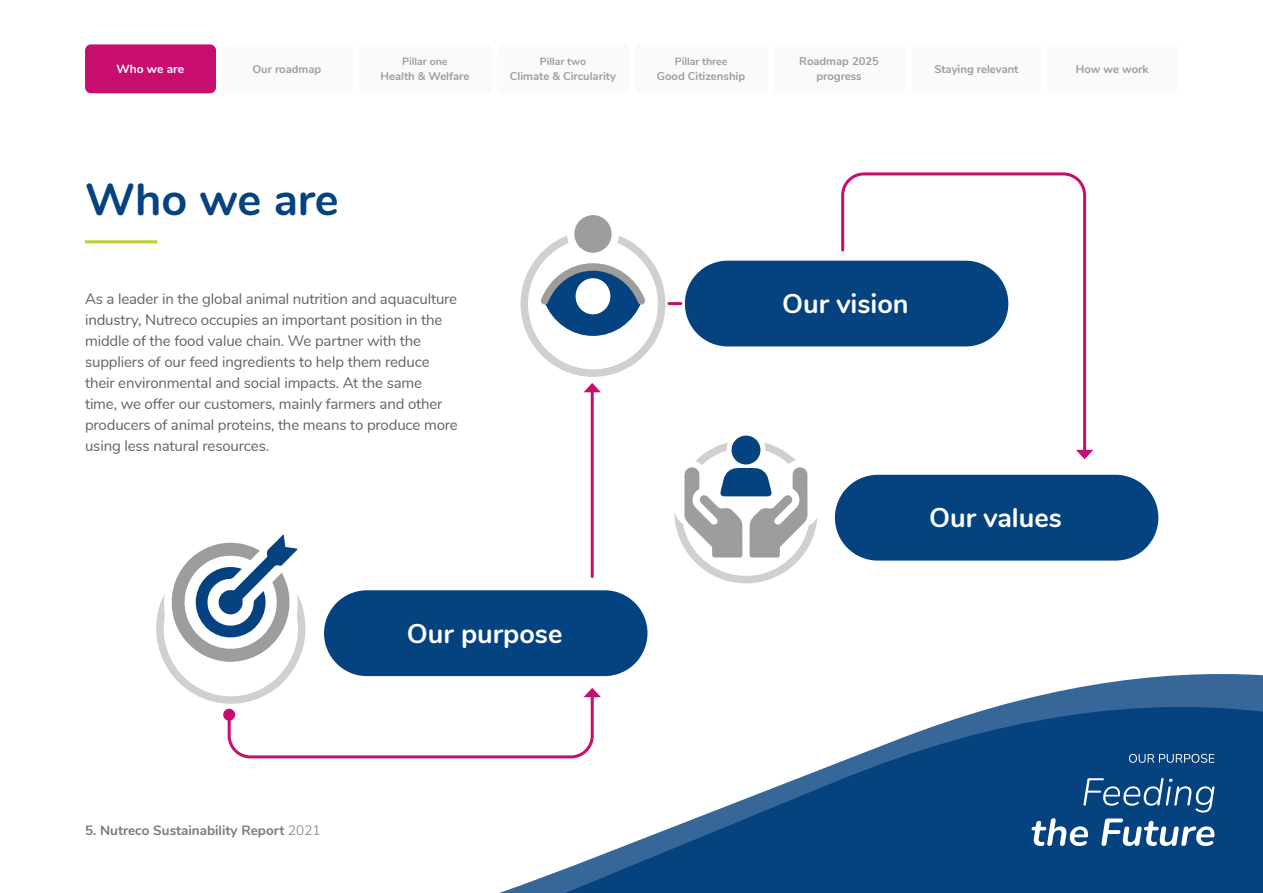
<style>
.page{position:relative;width:1263px;height:893px;background:#fff}
.page>*{position:absolute;margin:0;border:0;box-sizing:border-box;transform-origin:0 0}
.t1{font:700 45px "Nunito";color:#054280}
.t2{font:700 27px "Nunito";color:#fff}
.t3{font:15px/21px "Nunito";letter-spacing:-.01em;color:#646363}
.t4{font:700 13.5px "Nunito";color:#7b7a7a}
.t5{font:700 12px "Nunito";color:#fff}
.t6{font:700 11.25px/15px "Nunito";color:#9d9d9c;text-align:center}
.t7{font:700 10.5px "Nunito";color:#9d9d9c}
.s1{font-weight:300}
</style>
<div class="page">
<div style="left:85px;top:44px;width:131px;height:49px;background:#c70d6d;border-radius:6px"></div>
<div style="left:221px;top:44px;width:133px;height:49px;background:#fafafa;border-radius:6px"></div>
<div style="left:359px;top:44px;width:133px;height:49px;background:#fafafa;border-radius:6px"></div>
<div style="left:497px;top:44px;width:133px;height:49px;background:#fafafa;border-radius:6px"></div>
<div style="left:635px;top:44px;width:133px;height:49px;background:#fafafa;border-radius:6px"></div>
<div style="left:773px;top:44px;width:133px;height:49px;background:#fafafa;border-radius:6px"></div>
<div style="left:911px;top:44px;width:131px;height:49px;background:#fafafa;border-radius:6px"></div>
<div style="left:1047px;top:44px;width:131px;height:49px;background:#fafafa;border-radius:6px"></div>
<hr style="left:85px;top:240px;width:72px;height:3px;background:#becd34">
<div style="left:324px;top:590px;width:323px;height:86px;background:#054280;border-radius:43px"></div>
<div style="left:685px;top:261px;width:323px;height:85px;background:#054280;border-radius:43px"></div>
<div style="left:835px;top:475px;width:323px;height:86px;background:#054280;border-radius:43px"></div>
<svg style="left:499px;top:669px;width:764px;height:224px"></svg>
<svg style="left:565px;top:697px;width:698px;height:196px;fill:#054280"></svg>
<svg style="left:1031px;top:778px;width:183px;height:68px"></svg>
<svg style="left:1129px;top:754px;width:85px;height:9px"></svg>
<hr style="left:591px;top:390px;width:3px;height:187px;background:#c70d6d">
<svg style="left:584px;top:383px;width:17px;height:9px"></svg>
<svg style="left:840px;top:172px;width:247px;height:278px"></svg>
<svg style="left:1076px;top:450px;width:17px;height:9px"></svg>
<div style="left:674px;top:440px;width:144px;height:143px;border:8px solid #d0d0d0;border-radius:50%"></div>
<div style="left:669px;top:473px;width:36px;height:52px;background:#fff;border-radius:18px"></div>
<div style="left:671px;top:460px;width:36px;height:36px;background:#fff;border-radius:50%"></div>
<div style="left:789px;top:473px;width:36px;height:52px;background:#fff;border-radius:18px"></div>
<div style="left:782px;top:460px;width:36px;height:36px;background:#fff;border-radius:50%"></div>
<div style="left:727px;top:430px;width:38px;height:39px;background:#fff;border-radius:50%"></div>
<svg style="left:684px;top:467px;width:123px;height:90px"></svg>
<div style="left:731px;top:435px;width:29px;height:30px;background:#054280;border-radius:50%"></div>
<div style="left:520px;top:231px;width:145px;height:146px;border:8px solid #d0d0d0;border-radius:50%"></div>
<div style="left:567px;top:208px;width:52px;height:52px;background:#fff;border-radius:50%"></div>
<svg style="left:535px;top:259px;width:116px;height:77px"></svg>
<div style="left:574px;top:215px;width:38px;height:38px;background:#9d9d9c;border-radius:50%"></div>
<svg style="left:156px;top:534px;width:445px;height:226px"></svg>
<svg style="left:669px;top:302px;width:12px;height:3px"></svg>
<p class="t5" style="left:116px;top:60px;width:69px">Who we are</p>
<p class="t6" style="left:252px;top:61px;width:70px">Our roadmap</p>
<h1 class="t1" style="left:85px;top:166px;width:255px">Who we are</h1>
<p class="t7" style="left:402px;top:54px;width:47px">Pillar one</p>
<p class="t6" style="left:380px;top:68px;width:90px">Health &amp; Welfare</p>
<p class="t3" style="left:85px;top:287px;width:374px">As a leader in the global animal nutrition and aquaculture industry, Nutreco occupies an important position in the middle of the food value chain. We partner with the suppliers of our feed ingredients to help them reduce their environmental and social impacts. At the same time, we offer our customers, mainly farmers and other producers of animal proteins, the means to produce more using less natural resources.</p>
<p class="t7" style="left:540px;top:54px;width:48px">Pillar two</p>
<p class="t6" style="left:510px;top:68px;width:108px">Climate &amp; Circularity</p>
<h2 class="t2" style="left:407px;top:613px;width:157px">Our purpose</h2>
<p class="t7" style="left:675px;top:54px;width:54px">Pillar three</p>
<p class="t6" style="left:657px;top:68px;width:90px">Good Citizenship</p>
<p class="t6" style="left:799px;top:53px;width:81px">Roadmap 2025 progress</p>
<p class="t6" style="left:934px;top:61px;width:86px">Staying relevant</p>
<p class="t6" style="left:1076px;top:61px;width:74px">How we work</p>
<h2 class="t2" style="left:782px;top:284px;width:128px">Our vision</h2>
<h2 class="t2" style="left:929px;top:498px;width:134px">Our values</h2>
<p class="t4" style="left:85px;top:821px;width:237px">5. Nutreco Sustainability Report <span class="s1">2021</span></p>
</div>
